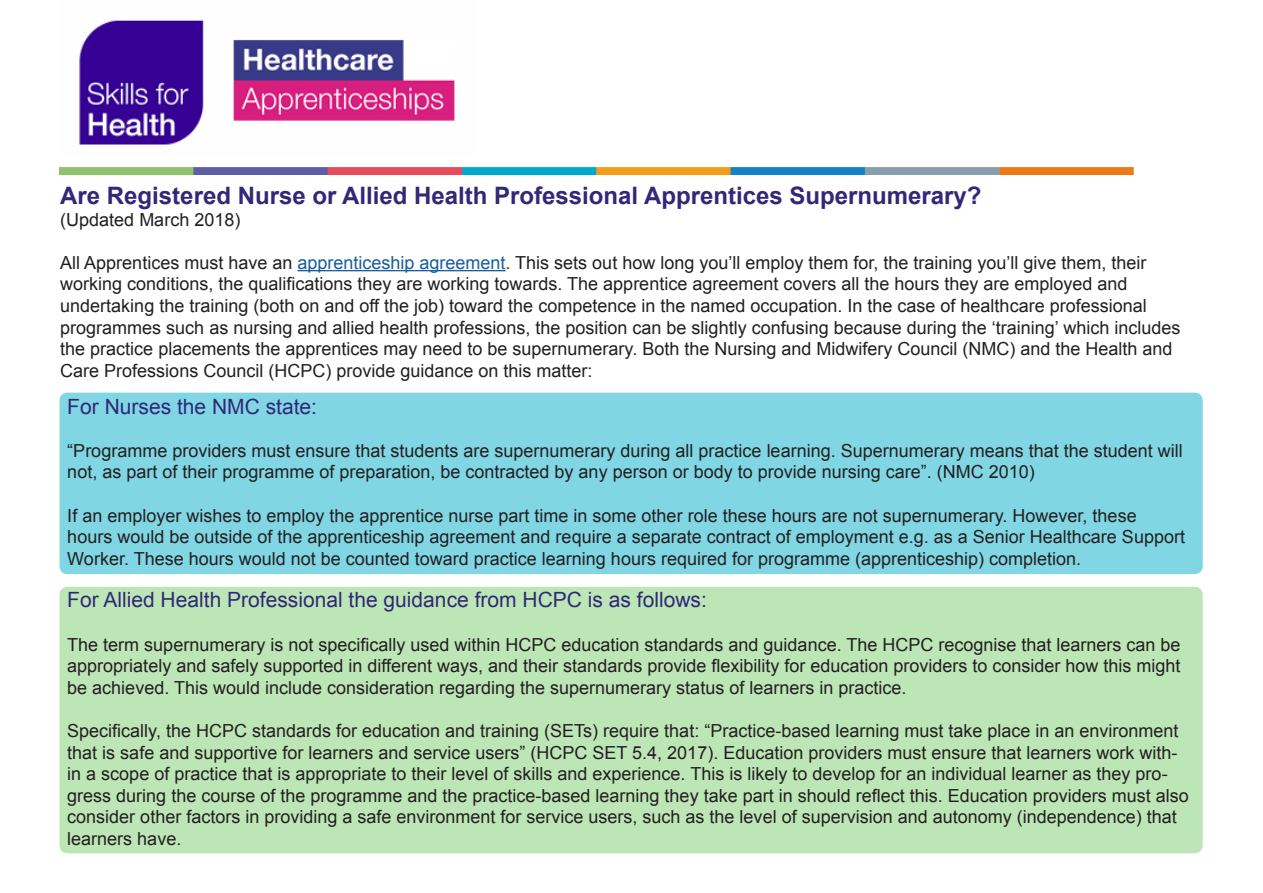
<style>
.page{position:relative;width:1263px;height:893px;background:#fff}
.page>*{position:absolute;margin:0;border:0;box-sizing:border-box;transform-origin:0 0}
.Heading_two{font:700 24px "Arial";color:#302878}
.Pre-title{font:21px "Arial";color:#302878}
.Body_text{font:18px/21.6px "Arial";color:#231f20}
.s1{color:#175d9e}
</style>
<div class="page">
<img style="left:79px;top:20px;width:376px;height:125px">
<img style="left:60px;top:167px;width:1073px;height:8px">
<hr style="left:297px;top:270px;width:209px;height:1px;background:#175d9e">
<div style="left:60px;top:393px;width:1142px;height:180px;background:#80d6e3;border-radius:7px"></div>
<div style="left:60px;top:393px;width:1143px;height:181px;border:2px solid #80d6e3;border-radius:7px"></div>
<div style="left:60px;top:588px;width:1142px;height:264px;background:#bde6b6;border-radius:7px"></div>
<div style="left:60px;top:587px;width:1143px;height:266px;border:2px solid #bde6b6;border-radius:7px"></div>
<p class="Heading_two" style="left:60px;top:180px;width:923px">Are Registered Nurse or Allied Health Professional Apprentices Supernumerary?</p>
<p class="Body_text" style="left:60px;top:209px;width:182px">(Updated March 2018)</p>
<p class="Body_text" style="left:60px;top:252px;width:1121px">All Apprentices must have an <span class="s1">apprenticeship agreement</span>. This sets out how long you’ll employ them for, the training you’ll give them, their working conditions, the qualifications they are working towards. The apprentice agreement covers all the hours they are employed and undertaking the training (both on and off the job) toward the competence in the named occupation. In the case of healthcare professional programmes such as nursing and allied health professions, the position can be slightly confusing because during the ‘training’ which includes the practice placements the apprentices may need to be supernumerary. Both the Nursing and Midwifery Council (NMC) and the Health and Care Professions Council (HCPC) provide guidance on this matter:</p>
<p class="Pre-title" style="left:67px;top:392px;width:251px">For Nurses the NMC state:</p>
<p class="Body_text" style="left:67px;top:440px;width:1117px">“Programme providers must ensure that students are supernumerary during all practice learning. Supernumerary means that the student will not, as part of their programme of preparation, be contracted by any person or body to provide nursing care”. (NMC 2010)</p>
<p class="Body_text" style="left:67px;top:505px;width:1119px">If an employer wishes to employ the apprentice nurse part time in some other role these hours are not supernumerary. However, these hours would be outside of the apprenticeship agreement and require a separate contract of employment e.g. as a Senior Healthcare Support<br>Worker. These hours would not be counted toward practice learning hours required for programme (apprenticeship) completion.</p>
<p class="Pre-title" style="left:67px;top:586px;width:641px">For Allied Health Professional the guidance from HCPC is as follows:</p>
<p class="Body_text" style="left:67px;top:634px;width:1115px;text-align:justify">The term supernumerary is not specifically used within HCPC education standards and guidance. The HCPC recognise that learners can be appropriately and safely supported in different ways, and their standards provide flexibility for education providers to consider how this might be achieved. This would include consideration regarding the supernumerary status of learners in practice.</p>
<p class="Body_text" style="left:67px;top:720px;width:1123px">Specifically, the HCPC standards for education and training (SETs) require that: “Practice-based learning must take place in an environment that is safe and supportive for learners and service users” (HCPC SET 5.4, 2017). Education providers must ensure that learners work with&shy;in a scope of practice that is appropriate to their level of skills and experience. This is likely to develop for an individual learner as they pro&shy;gress during the course of the programme and the practice-based learning they take part in should reflect this. Education providers must also consider other factors in providing a safe environment for service users, such as the level of supervision and autonomy (independence) that learners have.</p>
</div>
